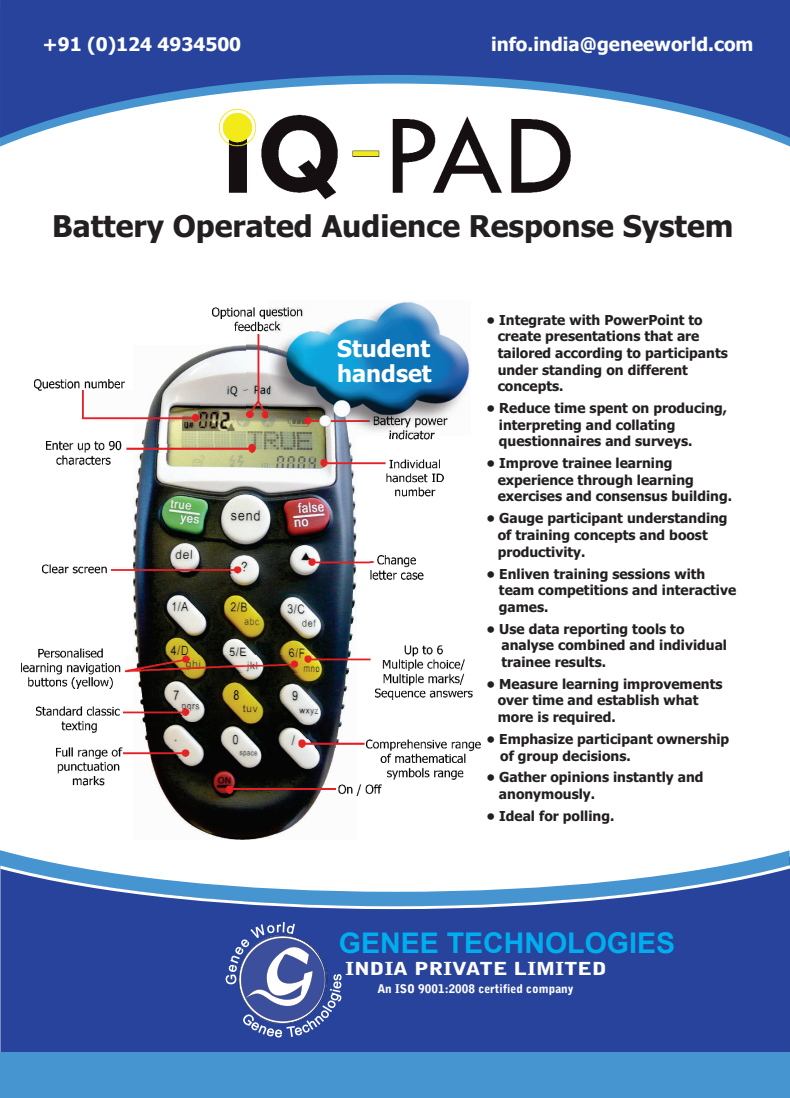
<style>
.page{position:relative;width:790px;height:1098px;background:#fff}
.page>*{position:absolute;margin:0;border:0;box-sizing:border-box;transform-origin:0 0}
.t1{font:700 30px "Tahoma";color:#231f20}
.t2{font:700 28.5px "Arial";color:#00aeef}
.t3{font:700 23.38px/25.1px "Tahoma";color:#fff}
.t4{font:700 18.75px "Tahoma";color:#fff}
.t5{font:700 17.88px "Bell Gothic Std";color:#fff;scale:1.24 1}
.t6{font:700 13.75px/16.6px "Tahoma";color:#231f20}
.t7{font:700 11.88px "Bell Gothic Std";color:#fff}
.s1{font-style:inherit}
</style>
<div class="page">
<div style="left:0;top:909px;width:789px;height:143px;background:#28439b"></div>
<svg style="left:0;top:850px;width:789px;height:15px"></svg>
<svg style="left:0;top:865px;width:789px;height:44px"></svg>
<div style="left:0;top:1052px;width:789px;height:45px;background:#4795d0"></div>
<svg style="left:0;top:0;width:789px;height:138px;fill:#28439b"></svg>
<img style="left:219px;top:109px;width:351px;height:90px">
<img style="left:133px;top:345px;width:224px;height:494px">
<img style="left:177px;top:410px;width:58px;height:20px">
<img style="left:34px;top:379px;width:91px;height:12px">
<img style="left:182px;top:411px;width:52px;height:19px">
<img style="left:126px;top:444px;width:129px;height:8px">
<img style="left:246px;top:335px;width:23px;height:84px">
<img style="left:212px;top:307px;width:57px;height:24px">
<img style="left:47px;top:441px;width:74px;height:24px">
<img style="left:112px;top:566px;width:129px;height:8px">
<img style="left:43px;top:564px;width:64px;height:10px">
<img style="left:57px;top:747px;width:65px;height:38px">
<img style="left:226px;top:785px;width:110px;height:8px">
<img style="left:338px;top:784px;width:43px;height:11px">
<img style="left:320px;top:459px;width:65px;height:7px">
<img style="left:308px;top:558px;width:62px;height:8px">
<img style="left:389px;top:435px;width:44px;height:4px">
<img style="left:386px;top:459px;width:57px;height:38px">
<img style="left:370px;top:556px;width:53px;height:23px">
<img style="left:375px;top:645px;width:97px;height:54px">
<img style="left:305px;top:655px;width:65px;height:7px">
<img style="left:22px;top:648px;width:98px;height:40px">
<img style="left:126px;top:655px;width:172px;height:18px">
<img style="left:36px;top:706px;width:84px;height:26px">
<img style="left:123px;top:708px;width:66px;height:7px">
<img style="left:123px;top:749px;width:66px;height:7px">
<img style="left:298px;top:739px;width:66px;height:8px">
<img style="left:366px;top:739px;width:114px;height:40px">
<img style="left:82px;top:391px;width:117px;height:30px">
<img style="left:269px;top:302px;width:201px;height:133px">
<img style="left:214px;top:907px;width:136px;height:145px">
<h3 class="t4" style="left:42px;top:36px;width:200px">+91 (0)124 4934500</h3>
<h3 class="t4" style="left:491px;top:36px;width:264px">info.india@geneeworld.com</h3>
<h1 class="t1" style="left:52px;top:214px;width:682px">Battery Operated Audience Response System</h1>
<h3 class="t3" style="left:337px;top:337px;width:96px">Student handset</h3>
<p class="t6" style="left:497px;top:312px;width:231px;text-indent:-11px">• Integrate with PowerPoint to create presentations that are tailored according to participants under standing on different concepts.</p>
<p class="t6" style="left:498px;top:401px;width:229px;text-indent:-12px">• Reduce time spent on producing, interpreting and collating questionnaires and surveys.</p>
<p class="t6" style="left:497px;top:456px;width:236px;text-indent:-11px">• Improve trainee learning experience through learning exercises and consensus building.</p>
<p class="t6" style="left:497px;top:511px;width:231px;text-indent:-11px">• Gauge participant understanding of training concepts and boost productivity.</p>
<p class="t6" style="left:498px;top:566px;width:239px;text-indent:-12px">• Enliven training sessions with team competitions and interactive games.</p>
<p class="t6" style="left:501px;top:621px;width:227px;text-indent:-15px">• Use data reporting tools to analyse combined and individual trainee results.</p>
<p class="t6" style="left:497px;top:676px;width:226px;text-indent:-11px">• Measure learning improvements over time and establish what more is required.</p>
<p class="t6" style="left:500px;top:731px;width:230px;text-indent:-14px">• Emphasize participant ownership of group decisions.</p>
<p class="t6" style="left:498px;top:770px;width:206px;text-indent:-12px">• Gather opinions instantly and anonymously.</p>
<p class="t6" style="left:486px;top:808px;width:129px">• Ideal for polling.</p>
<h2 class="t2" style="left:338px;top:924px;width:337px"><span class="s1">GENEE</span> TECHNOLOGIES</h2>
<h3 class="t5" style="left:345px;top:961px;width:212px">INDIA PRIVATE LIMITED</h3>
<p class="t7" style="left:377px;top:984px;width:198px">An ISO 9001:2008 certified company</p>
</div>
